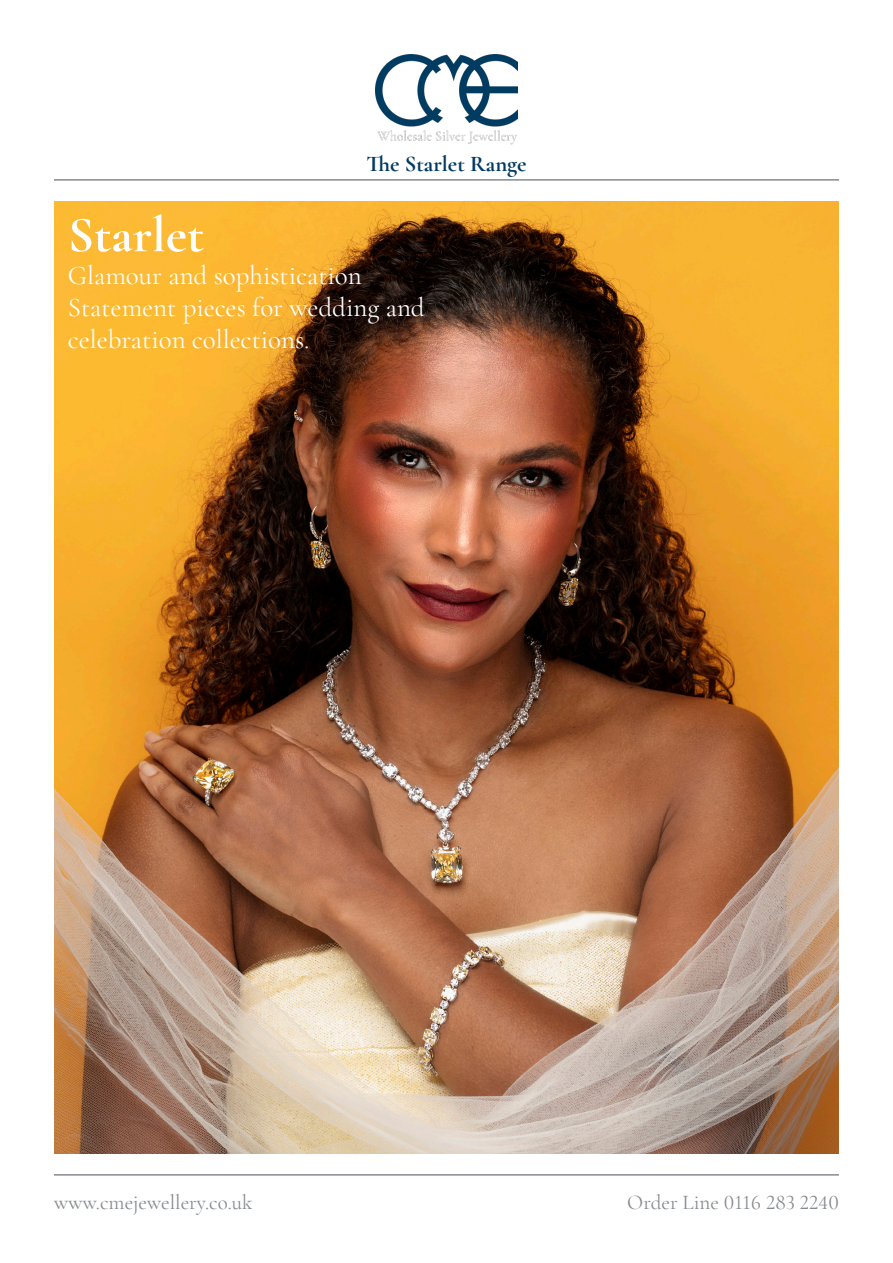
<style>
.page{position:relative;width:893px;height:1263px;background:#fff}
.page>*{position:absolute;margin:0;border:0;box-sizing:border-box;transform-origin:0 0}
.t1{font:700 51px "Cormorant Garamond";color:#fff}
.t2{font:27px "Cormorant Garamond";color:#fff}
.t3{font:700 22.5px "Cormorant Garamond";color:#003a63}
.t4{font:21px "Cormorant Garamond";color:#868a8e}
</style>
<div class="page">
<img style="left:375px;top:54px;width:143px;height:91px">
<hr style="left:54px;top:179px;width:785px;height:2px;background:#868a8e">
<img style="left:54px;top:201px;width:785px;height:952px">
<hr style="left:54px;top:1174px;width:785px;height:1px;background:#868a8e">
<p class="t3" style="left:366px;top:150px;width:161px">The Starlet Range</p>
<p class="t1" style="left:68px;top:203px;width:138px">Starlet</p>
<p class="t2" style="left:68px;top:259px;width:295px">Glamour and sophistication</p>
<p class="t2" style="left:68px;top:291px;width:358px">Statement pieces for wedding and</p>
<p class="t2" style="left:68px;top:323px;width:243px">celebration collections.</p>
<p class="t4" style="left:54px;top:1189px;width:200px">www.cmejewellery.co.uk</p>
<p class="t4" style="left:627px;top:1189px;width:213px">Order Line 0116 283 2240</p>
</div>
